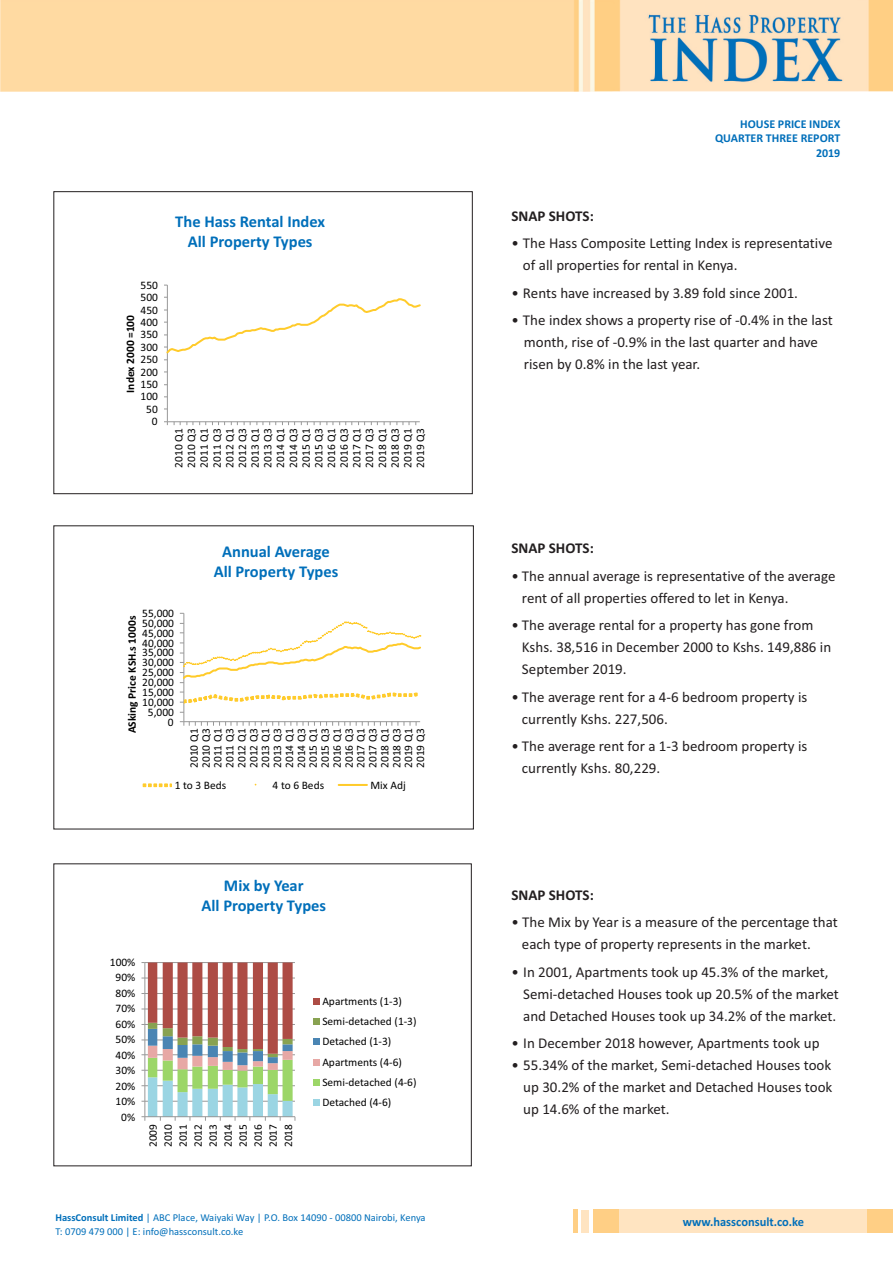
<style>
.page{position:relative;width:893px;height:1263px;background:#fff}
.page>*{position:absolute;margin:0;border:0;box-sizing:border-box;transform-origin:0 0}
.t1{font:700 16.5px/20.1px "Calibri";color:#006fba;text-align:center}
.t2{font:15px/21.9px "Calibri";color:#231f20}
.t3{font:700 15px "Calibri";color:#231f20}
.t4{font:700 12.75px "Calibri";color:#006fba}
.t5{font:700 12px/14.7px "Calibri";color:#006fba;text-align:right}
.t6{font:11.4px/12.8px "Calibri";color:#000;text-align:justify}
.t7{font:700 11.4px "Calibri";color:#000}
.t8{font:10.5px/14.1px "Calibri";color:#006fba}
.s1{font-weight:700}
</style>
<div class="page">
<div style="left:593px;top:1210px;width:263px;height:23px;background:#ffcf85"></div>
<div style="left:619px;top:1210px;width:249px;height:23px;background:#ffe4c1"></div>
<div style="left:868px;top:1210px;width:25px;height:23px;background:#ffcf85"></div>
<div style="left:582px;top:1210px;width:7px;height:23px;background:#ffe4c1"></div>
<hr style="left:573px;top:1210px;width:4px;height:23px;background:#ffcf85">
<img style="left:0;top:0;width:893px;height:91px">
<div style="left:53px;top:191px;width:420px;height:303px;border:1px solid #231f20"></div>
<svg style="left:141px;top:962px;width:155px;height:159px"></svg>
<div style="left:313px;top:998px;width:7px;height:6px;background:#ad4c45"></div>
<div style="left:313px;top:1019px;width:7px;height:6px;background:#88a251"></div>
<div style="left:313px;top:1039px;width:7px;height:6px;background:#4a85b3"></div>
<div style="left:313px;top:1059px;width:7px;height:6px;background:#e7a8a5"></div>
<div style="left:313px;top:1079px;width:7px;height:6px;background:#9cd668"></div>
<div style="left:313px;top:1099px;width:7px;height:6px;background:#9bd5e3"></div>
<hr style="left:167px;top:285px;width:1px;height:137px;background:#989898">
<hr style="left:167px;top:421px;width:253px;height:1px;background:#989898">
<svg style="left:174px;top:422px;width:7px;height:3px"></svg>
<svg style="left:187px;top:422px;width:19px;height:3px"></svg>
<svg style="left:212px;top:422px;width:13px;height:3px"></svg>
<svg style="left:231px;top:422px;width:7px;height:3px"></svg>
<svg style="left:244px;top:422px;width:7px;height:3px"></svg>
<svg style="left:257px;top:422px;width:19px;height:3px"></svg>
<svg style="left:282px;top:422px;width:13px;height:3px"></svg>
<svg style="left:301px;top:422px;width:7px;height:3px"></svg>
<svg style="left:314px;top:422px;width:7px;height:3px"></svg>
<svg style="left:327px;top:422px;width:25px;height:3px"></svg>
<svg style="left:371px;top:422px;width:7px;height:3px"></svg>
<svg style="left:384px;top:422px;width:7px;height:3px"></svg>
<svg style="left:397px;top:422px;width:19px;height:3px"></svg>
<svg style="left:164px;top:297px;width:257px;height:63px"></svg>
<hr style="left:184px;top:613px;width:1px;height:109px;background:#989898">
<hr style="left:184px;top:721px;width:236px;height:1px;background:#989898">
<svg style="left:180px;top:721px;width:105px;height:5px"></svg>
<svg style="left:291px;top:722px;width:101px;height:4px"></svg>
<svg style="left:398px;top:722px;width:19px;height:4px"></svg>
<svg style="left:179px;top:692px;width:239px;height:11px"></svg>
<svg style="left:180px;top:622px;width:242px;height:61px"></svg>
<svg style="left:143px;top:784px;width:29px;height:3px"></svg>
<hr style="left:339px;top:784px;width:28px;height:2px;background:#ffcb2a">
<p class="t6" style="left:141px;top:279px;width:19px">550</p>
<p class="t6" style="left:141px;top:292px;width:19px">500</p>
<p class="t6" style="left:141px;top:304px;width:19px">450</p>
<p class="t7" style="left:126px;top:393px;width:79px;rotate:-90deg">Index 2000 =100</p>
<p class="t6" style="left:141px;top:317px;width:19px">400</p>
<p class="t6" style="left:141px;top:329px;width:19px">350</p>
<p class="t6" style="left:141px;top:342px;width:19px">300</p>
<p class="t6" style="left:141px;top:354px;width:19px">250</p>
<p class="t6" style="left:141px;top:366px;width:19px">200</p>
<p class="t6" style="left:141px;top:379px;width:19px">150</p>
<p class="t6" style="left:141px;top:391px;width:19px">100</p>
<p class="t6" style="left:146px;top:404px;width:13px">50</p>
<p class="t6" style="left:152px;top:416px;width:7px">0</p>
<p class="t1" style="left:175px;top:213px;width:151px">The Hass Rental Index<br>All Property Types</p>
<p class="t6" style="left:173px;top:468px;width:41px;rotate:-90deg">2010 Q1<br>2010 Q3<br>2011 Q1<br>2011 Q3<br>2012 Q1<br>2012 Q3<br>2013 Q1<br>2013 Q3<br>2014 Q1<br>2014 Q3<br>2015 Q1<br>2015 Q3<br>2016 Q1<br>2016 Q3<br>2017 Q1<br>2017 Q3<br>2018 Q1<br>2018 Q3<br>2019 Q1<br>2019 Q3</p>
<p class="t1" style="left:214px;top:543px;width:126px">Annual Average<br>All Property Types</p>
<p class="t6" style="left:142px;top:608px;width:33px">55,000</p>
<p class="t7" style="left:127px;top:733px;width:119px;rotate:-90deg">ASking Price KSH.s 1000s</p>
<p class="t6" style="left:142px;top:618px;width:33px">50,000</p>
<p class="t6" style="left:142px;top:627px;width:33px">45,000</p>
<p class="t6" style="left:142px;top:637px;width:33px">40,000</p>
<p class="t6" style="left:142px;top:647px;width:33px">35,000</p>
<p class="t6" style="left:142px;top:657px;width:33px">30,000</p>
<p class="t6" style="left:142px;top:667px;width:33px">25,000</p>
<p class="t6" style="left:142px;top:677px;width:33px">20,000</p>
<p class="t6" style="left:142px;top:687px;width:33px">15,000</p>
<p class="t6" style="left:142px;top:697px;width:33px">10,000</p>
<p class="t6" style="left:148px;top:706px;width:28px">5,000</p>
<p class="t6" style="left:168px;top:716px;width:7px">0</p>
<p class="t6" style="left:189px;top:768px;width:41px;line-height:11.9px;rotate:-90deg">2010 Q1<br>2010 Q3<br>2011 Q1<br>2011 Q3<br>2012 Q1<br>2012 Q3<br>2013 Q1<br>2013 Q3<br>2014 Q1<br>2014 Q3<br>2015 Q1<br>2015 Q3<br>2016 Q1<br>2016 Q3<br>2017 Q1<br>2017 Q3<br>2018 Q1<br>2018 Q3<br>2019 Q1<br>2019 Q3</p>
<p class="t6" style="left:175px;top:779px;width:53px">1 to 3 Beds</p>
<p class="t6" style="left:273px;top:779px;width:53px">4 to 6 Beds</p>
<p class="t6" style="left:370px;top:779px;width:37px">Mix Adj</p>
<p class="t1" style="left:201px;top:877px;width:126px">Mix by Year<br>All Property Types</p>
<p class="t6" style="left:110px;top:957px;width:27px">100%</p>
<p class="t6" style="left:116px;top:972px;width:21px">90%</p>
<p class="t6" style="left:116px;top:988px;width:21px">80%</p>
<p class="t6" style="left:116px;top:1003px;width:21px">70%</p>
<p class="t6" style="left:116px;top:1018px;width:21px">60%</p>
<p class="t6" style="left:116px;top:1034px;width:21px">50%</p>
<p class="t6" style="left:116px;top:1049px;width:21px">40%</p>
<p class="t6" style="left:116px;top:1065px;width:21px">30%</p>
<p class="t6" style="left:116px;top:1080px;width:21px">20%</p>
<p class="t6" style="left:116px;top:1096px;width:21px">10%</p>
<p class="t6" style="left:121px;top:1111px;width:15px">0%</p>
<p class="t6" style="left:146px;top:1147px;width:25px;line-height:15px;rotate:-90deg">2009<br>2010<br>2011<br>2012<br>2013<br>2014<br>2015<br>2016<br>2017<br>2018</p>
<p class="t6" style="left:322px;top:992px;width:96px;line-height:20.2px;text-align:left">Apartments (1-3)<br>Semi-detached (1-3)<br>Detached (1-3)<br>Apartments (4-6)<br>Semi-detached (4-6)<br>Detached (4-6)</p>
<p class="t8" style="left:55px;top:1211px;width:372px"><span class="s1">HassConsult Limited</span> | ABC Place, Waiyaki Way | P.O. Box 14090 - 00800 Nairobi, Kenya<br>T: 0709 479 000 | E: info@hassconsult.co.ke</p>
<p class="t5" style="left:715px;top:117px;width:127px">HOUSE PRICE INDEX<br>QUARTER THREE REPORT<br>2019</p>
<p class="t3" style="left:511px;top:209px;width:84px">SNAP SHOTS:</p>
<p class="t2" style="left:523px;top:233px;width:311px;text-indent:-12px">• The Hass Composite Letting Index is representative of all properties for rental in Kenya.</p>
<p class="t2" style="left:511px;top:283px;width:288px">• Rents have increased by 3.89 fold since 2001.</p>
<p class="t2" style="left:524px;top:310px;width:310px;text-indent:-12px">• The index shows a property rise of -0.4% in the last month, rise of -0.9% in the last quarter and have risen by 0.8% in the last year.</p>
<p class="t3" style="left:511px;top:542px;width:84px">SNAP SHOTS:</p>
<p class="t2" style="left:522px;top:566px;width:315px;text-indent:-11px">• The annual average is representative of the average rent of all properties offered to let in Kenya.</p>
<p class="t2" style="left:522px;top:616px;width:311px;text-indent:-11px">• The average rental for a property has gone from<br>Kshs. 38,516 in December 2000 to Kshs. 149,886 in<br>September 2019.</p>
<p class="t2" style="left:522px;top:687px;width:287px;text-indent:-11px">• The average rent for a 4-6 bedroom property is currently Kshs. 227,506.</p>
<p class="t2" style="left:522px;top:736px;width:287px;text-indent:-11px">• The average rent for a 1-3 bedroom property is currently Kshs. 80,229.</p>
<p class="t3" style="left:511px;top:889px;width:84px">SNAP SHOTS:</p>
<p class="t2" style="left:522px;top:913px;width:317px;text-indent:-11px">• The Mix by Year is a measure of the percentage that each type of property represents in the market.</p>
<p class="t2" style="left:523px;top:962px;width:317px;text-indent:-12px">• In 2001, Apartments took up 45.3% of the market,<br>Semi-detached Houses took up 20.5% of the market and Detached Houses took up 34.2% of the market.</p>
<p class="t2" style="left:511px;top:1033px;width:310px">• In December 2018 however, Apartments took up</p>
<p class="t2" style="left:523px;top:1055px;width:311px;text-align:justify;text-indent:-12px">• 55.34% of the market, Semi-detached Houses took up 30.2% of the market and Detached Houses took up 14.6% of the market.</p>
<p class="t4" style="left:683px;top:1216px;width:123px">www.hassconsult.co.ke</p>
</div>
